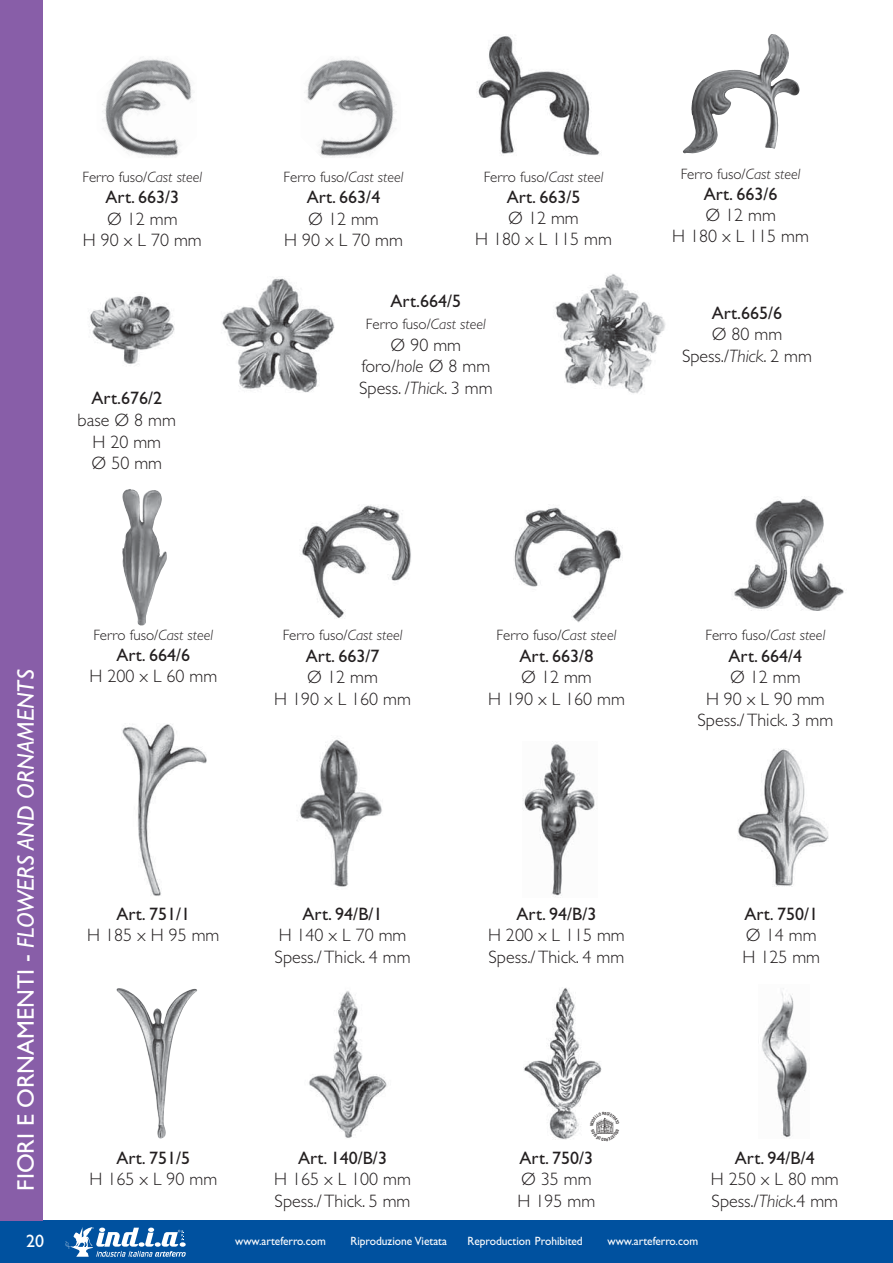
<style>
.page{position:relative;width:893px;height:1263px;background:#fff}
.page>*{position:absolute;margin:0;border:0;box-sizing:border-box;transform-origin:0 0}
.t1{font:italic 24px "Gill Sans";color:#fff}
.t2{font:300 18px/21.6px "Gill Sans";color:#231f20;text-align:center}
.t3{font:18px "Gill Sans";color:#231f20}
.t4{font:18px "Gill Sans";color:#fff}
.t5{font:300 15px "Gill Sans";color:#231f20}
.t6{font:12px "Gill Sans";color:#fff;scale:.95 1}
.s1{font-style:italic}
.s2{font-style:normal}
</style>
<div class="page">
<div style="left:0;top:1220px;width:893px;height:43px;background:#00519f"></div>
<svg style="left:65px;top:1227px;width:121px;height:30px"></svg>
<div style="left:0;top:0;width:42px;height:1220px;background:#885ea8"></div>
<img style="left:122px;top:724px;width:85px;height:172px">
<img style="left:477px;top:36px;width:123px;height:119px">
<img style="left:711px;top:34px;width:60px;height:41px">
<img style="left:302px;top:505px;width:109px;height:113px">
<img style="left:514px;top:507px;width:107px;height:115px">
<img style="left:734px;top:498px;width:110px;height:113px">
<img style="left:296px;top:739px;width:86px;height:148px">
<img style="left:523px;top:742px;width:72px;height:155px">
<img style="left:738px;top:749px;width:91px;height:137px">
<img style="left:309px;top:991px;width:78px;height:147px">
<img style="left:524px;top:988px;width:78px;height:152px">
<img style="left:762px;top:988px;width:45px;height:150px">
<img style="left:122px;top:489px;width:9px;height:87px">
<img style="left:102px;top:59px;width:90px;height:98px">
<img style="left:304px;top:58px;width:93px;height:99px">
<img style="left:116px;top:988px;width:81px;height:150px">
<img style="left:222px;top:277px;width:113px;height:116px">
<img style="left:555px;top:274px;width:111px;height:119px">
<img style="left:90px;top:294px;width:85px;height:70px">
<svg style="left:590px;top:1112px;width:24px;height:28px"></svg>
<p class="t5" style="left:82px;top:171px;width:121px">Ferro fuso/<span class="s1">Cast steel</span></p>
<p class="t3" style="left:106px;top:191px;width:75px">Art. 663/3</p>
<p class="t2" style="left:83px;top:210px;width:120px">Ø 12 mm<br>H 90 x L 70 mm</p>
<p class="t3" style="left:92px;top:392px;width:72px">Art.676/2</p>
<p class="t2" style="left:78px;top:411px;width:100px">base Ø 8 mm<br>H 20 mm<br>Ø 50 mm</p>
<p class="t5" style="left:284px;top:171px;width:121px">Ferro fuso/<span class="s1">Cast steel</span></p>
<p class="t3" style="left:307px;top:191px;width:75px">Art. 663/4</p>
<p class="t2" style="left:284px;top:210px;width:120px">Ø 12 mm<br>H 90 x L 70 mm</p>
<p class="t5" style="left:484px;top:171px;width:121px">Ferro fuso/<span class="s1">Cast steel</span></p>
<p class="t3" style="left:507px;top:190px;width:75px">Art. 663/5</p>
<p class="t2" style="left:475px;top:209px;width:138px;line-height:21px">Ø 12 mm<br>H 180 x L 115 mm</p>
<p class="t3" style="left:391px;top:295px;width:72px">Art.664/5</p>
<p class="t5" style="left:366px;top:319px;width:121px">Ferro fuso/<span class="s1">Cast steel</span></p>
<p class="t2" style="left:359px;top:336px;width:135px">Ø 90 mm foro/<span class="s1">hole</span> Ø 8 mm<br>Spess. /<span class="s1">Thick</span>. 3 mm</p>
<p class="t5" style="left:681px;top:169px;width:121px">Ferro fuso/<span class="s1">Cast steel</span></p>
<p class="t3" style="left:704px;top:188px;width:75px">Art. 663/6</p>
<p class="t2" style="left:672px;top:207px;width:138px;line-height:21px">Ø 12 mm<br>H 180 x L 115 mm</p>
<p class="t3" style="left:712px;top:306px;width:72px">Art.665/6</p>
<p class="t2" style="left:682px;top:325px;width:132px">Ø 80 mm<br>Spess./<span class="s1">Thick</span>. 2 mm</p>
<h1 class="t1" style="left:18px;top:1191px;width:523px;rotate:-90deg"><span class="s2">FIORI E ORNAMENTI -</span> FLOWERS AND ORNAMENTS</h1>
<p class="t5" style="left:93px;top:630px;width:121px">Ferro fuso/<span class="s1">Cast steel</span></p>
<p class="t3" style="left:116px;top:649px;width:75px">Art. 664/6</p>
<p class="t2" style="left:89px;top:667px;width:129px">H 200 x L 60 mm</p>
<p class="t3" style="left:116px;top:907px;width:75px">Art. 751/1</p>
<p class="t2" style="left:87px;top:926px;width:134px">H 185 x H 95 mm</p>
<p class="t3" style="left:116px;top:1151px;width:75px">Art. 751/5</p>
<p class="t2" style="left:89px;top:1170px;width:129px">H 165 x L 90 mm</p>
<p class="t5" style="left:283px;top:630px;width:121px">Ferro fuso/<span class="s1">Cast steel</span></p>
<p class="t3" style="left:306px;top:649px;width:75px">Art. 663/7</p>
<p class="t2" style="left:274px;top:668px;width:138px">Ø 12 mm<br>H 190 x L 160 mm</p>
<p class="t3" style="left:303px;top:907px;width:81px">Art. 94/B/1</p>
<p class="t2" style="left:275px;top:926px;width:137px;text-align:left">H 140 x L 70 mm<br>Spess./ Thick. 4 mm</p>
<p class="t3" style="left:298px;top:1151px;width:90px">Art. 140/B/3</p>
<p class="t2" style="left:274px;top:1170px;width:138px;text-align:left">H 165 x L 100 mm<br>Spess./ Thick. 5 mm</p>
<p class="t5" style="left:496px;top:630px;width:121px">Ferro fuso/<span class="s1">Cast steel</span></p>
<p class="t3" style="left:520px;top:649px;width:75px">Art. 663/8</p>
<p class="t2" style="left:488px;top:668px;width:138px">Ø 12 mm<br>H 190 x L 160 mm</p>
<p class="t3" style="left:516px;top:907px;width:81px">Art. 94/B/3</p>
<p class="t2" style="left:488px;top:926px;width:138px;text-align:left">H 200 x L 115 mm<br>Spess./ Thick. 4 mm</p>
<p class="t3" style="left:519px;top:1151px;width:75px">Art. 750/3</p>
<p class="t2" style="left:517px;top:1170px;width:79px;text-align:left">Ø 35 mm<br>H 195 mm</p>
<p class="t5" style="left:705px;top:630px;width:121px">Ferro fuso/<span class="s1">Cast steel</span></p>
<p class="t3" style="left:728px;top:649px;width:75px">Art. 664/4</p>
<p class="t2" style="left:697px;top:668px;width:137px">Ø 12 mm<br>H 90 x L 90 mm<br>Spess./ Thick. 3 mm</p>
<p class="t3" style="left:744px;top:907px;width:75px">Art. 750/1</p>
<p class="t2" style="left:742px;top:926px;width:79px;text-align:left">Ø 14 mm<br>H 125 mm</p>
<p class="t3" style="left:735px;top:1151px;width:81px">Art. 94/B/4</p>
<p class="t2" style="left:711px;top:1170px;width:129px;text-align:left">H 250 x L 80 mm<br>Spess./<span class="s1">Thick</span>.4 mm</p>
<p class="t4" style="left:26px;top:1230px;width:19px">20</p>
<p class="t6" style="left:235px;top:1237px;width:97px">www.arteferro.com</p>
<p class="t6" style="left:350px;top:1237px;width:103px">Riproduzione Vietata</p>
<p class="t6" style="left:467px;top:1237px;width:123px">Reproduction Prohibited</p>
<p class="t6" style="left:607px;top:1237px;width:97px">www.arteferro.com</p>
</div>
